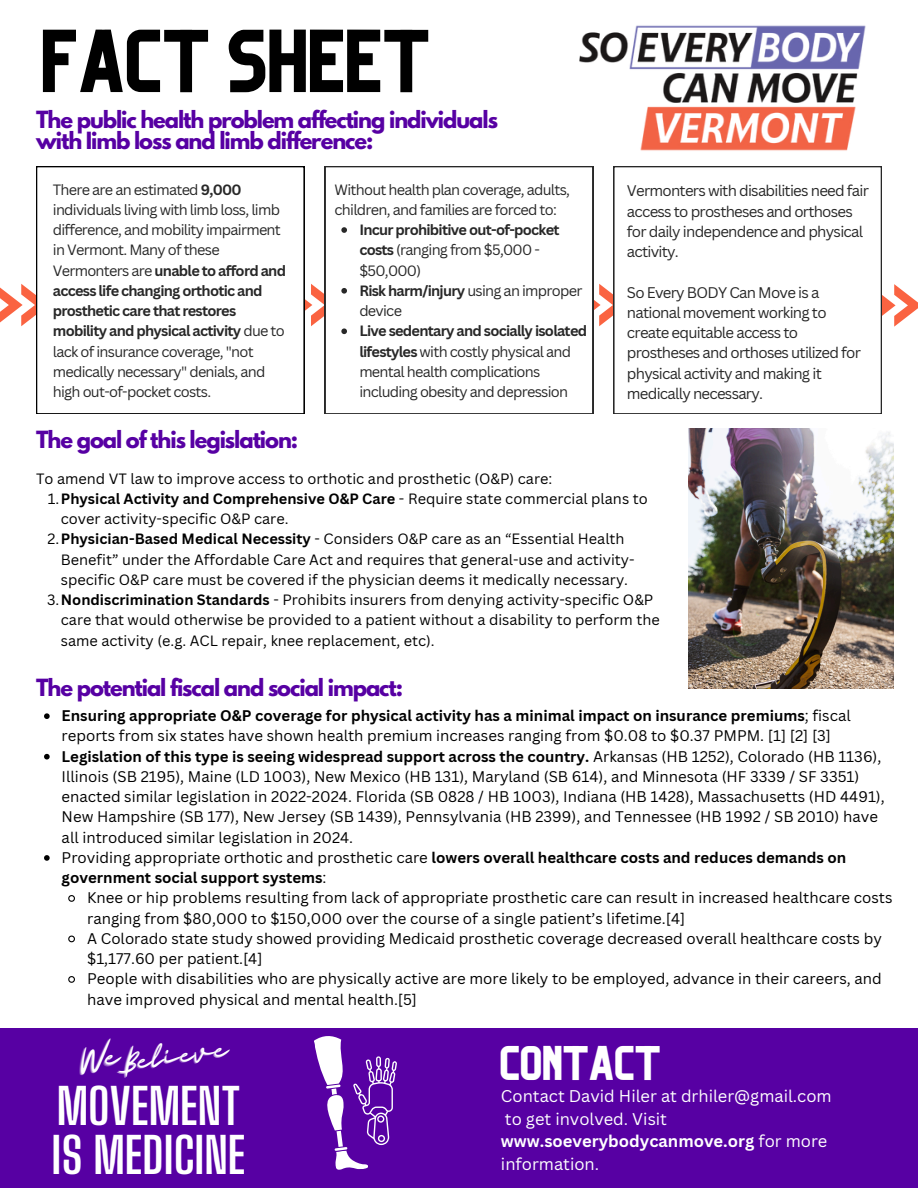
<style>
.page{position:relative;width:918px;height:1188px;background:#fff}
.page>*{position:absolute;margin:0;border:0;box-sizing:border-box;transform-origin:0 0}
.t1{font:82.5px "Organic";color:#000}
.t2{font:700 49.2px/48.9px "Big Shoulders Display";color:#fff}
.t3{font:45px "Organic";color:#fff}
.t4{font:29.4px "Majesty Yandi Designs";color:#fff}
.t5{font:700 21px/21.3px "League Spartan";letter-spacing:-.05em;color:#5700a3}
.t6{font:16.5px/22.5px "Canva Sans";color:#fff}
.t7{font:15px/20.2px "Canva Sans";color:#000}
.t8{font:15px/20.2px "Canva Sans";letter-spacing:-.05em;color:#282828}
.t9{font:700 15px/20.2px "Canva Sans";color:#000}
.t10{font:14.55px/20.2px "Canva Sans";color:#000}
.t11{font:14.55px/20.2px "Canva Sans";letter-spacing:-.05em;color:#282828}
.t12{font:700 14.55px/20.2px "Canva Sans";letter-spacing:-.05em;color:#282828}
.s1{font-weight:700}
.s2{font-weight:400}
</style>
<div class="page">
<svg style="left:0;top:284px;width:36px;height:42px"></svg>
<svg style="left:36px;top:166px;width:269px;height:248px"></svg>
<svg style="left:593px;top:284px;width:20px;height:42px"></svg>
<svg style="left:325px;top:166px;width:268px;height:248px"></svg>
<svg style="left:882px;top:284px;width:36px;height:43px"></svg>
<svg style="left:613px;top:177px;width:269px;height:237px"></svg>
<div style="left:0;top:1028px;width:918px;height:160px;background:#5700a3"></div>
<svg style="left:314px;top:1036px;width:83px;height:134px"></svg>
<img style="left:688px;top:429px;width:206px;height:260px">
<img style="left:547px;top:25px;width:335px;height:152px">
<svg style="left:341px;top:227px;width:6px;height:6px"></svg>
<svg style="left:285px;top:284px;width:80px;height:50px"></svg>
<svg style="left:44px;top:713px;width:6px;height:6px"></svg>
<svg style="left:44px;top:754px;width:6px;height:5px"></svg>
<svg style="left:44px;top:855px;width:6px;height:6px"></svg>
<svg style="left:68px;top:895px;width:7px;height:7px"></svg>
<svg style="left:68px;top:935px;width:7px;height:8px"></svg>
<svg style="left:68px;top:976px;width:7px;height:7px"></svg>
<p class="t1" style="left:43px;top:30px;width:391px">FACT SHEET</p>
<p class="t5" style="left:36px;top:111px;width:463px">The public health problem affecting individuals with Iimb loss and limb difference:</p>
<p class="t11" style="left:53px;top:179px;width:235px">There are an estimated <span class="s1">9,000 </span>individuals living with limb loss, limb difference, and mobility impairment in Vermont. Many of these Vermonters are <span class="s1">unable to afford and access life changing orthotic and prosthetic care that restores mobility and physical activity</span> due to lack of insurance coverage, "not medically necessary" denials, and high out-of-pocket costs.</p>
<h6 class="t5" style="left:36px;top:431px;width:264px">The goal of this legislation:</h6>
<p class="t11" style="left:335px;top:179px;width:237px">Without health plan coverage, adults, children, and families are forced to:</p>
<p class="t12" style="left:359px;top:219px;width:202px">Incur prohibitive out-of-pocket costs <span class="s2">(ranging from $5,000 - $50,000)</span></p>
<p class="t11" style="left:359px;top:280px;width:225px"><span class="s1">Risk harm/injury</span> using an improper device</p>
<p class="t11" style="left:359px;top:321px;width:229px"><span class="s1">Live sedentary and socially isolated lifestyles</span> with costly physical and mental health complications including obesity and depression</p>
<p class="t8" style="left:627px;top:180px;width:244px">Vermonters with disabilities need fair access to prostheses and orthoses for daily independence and physical activity.</p>
<p class="t8" style="left:627px;top:282px;width:236px">So Every BODY Can Move is a national movement working to create equitable access to prostheses and orthoses utilized for physical activity and making it medically necessary.</p>
<p class="t10" style="left:36px;top:468px;width:518px">To amend VT law to improve access to orthotic and prosthetic (O&amp;P) care:</p>
<h1 class="t10" style="left:61px;top:488px;width:588px;text-indent:-13px">1.<span class="s1">Physical Activity and Comprehensive O&amp;P Care</span> - Require state commercial plans to cover activity-specific O&amp;P care.</h1>
<h5 class="t10" style="left:61px;top:529px;width:575px;text-indent:-13px">2.<span class="s1">Physician-Based Medical Necessity</span> - Considers O&amp;P care as an “Essential Health<br>Benefit” under the Affordable Care Act and requires that general-use and activity&shy;specific O&amp;P care must be covered if the physician deems it medically necessary.</h5>
<p class="t10" style="left:61px;top:589px;width:600px;text-indent:-14px">3.<span class="s1">Nondiscrimination Standards</span> - Prohibits insurers from denying activity-specific O&amp;P care that would otherwise be provided to a patient without a disability to perform the same activity (e.g. ACL repair, knee replacement, etc).</p>
<h6 class="t5" style="left:36px;top:680px;width:368px">The potential fiscal and social impact:</h6>
<p class="t7" style="left:62px;top:705px;width:791px"><span class="s1">Ensuring appropriate O&amp;P coverage for physical activity has a minimal impact on insurance premiums</span>; fiscal reports from six states have shown health premium increases ranging from $0.08 to $0.37 PMPM. [1] [2] [3]</p>
<p class="t7" style="left:62px;top:746px;width:825px"><span class="s1">Legislation of this type is seeing widespread support across the country.</span> Arkansas (HB 1252), Colorado (HB 1136), Illinois (SB 2195), Maine (LD 1003), New Mexico (HB 131), Maryland (SB 614), and Minnesota (HF 3339 / SF 3351) enacted similar legislation in 2022-2024. Florida (SB 0828 / HB 1003), Indiana (HB 1428), Massachusetts (HD 4491), New Hampshire (SB 177), New Jersey (SB 1439), Pennsylvania (HB 2399), and Tennessee (HB 1992 / SB 2010) have all introduced similar legislation in 2024.</p>
<p class="t9" style="left:62px;top:847px;width:786px"><span class="s2">Providing appropriate orthotic and prosthetic care</span> lowers overall healthcare costs and reduces demands on government social support systems<span class="s2">:</span></p>
<h5 class="t7" style="left:87px;top:888px;width:807px">Knee or hip problems resulting from lack of appropriate prosthetic care can result in increased healthcare costs ranging from $80,000 to $150,000 over the course of a single patient’s lifetime.[4]</h5>
<p class="t7" style="left:87px;top:928px;width:796px">A Colorado state study showed providing Medicaid prosthetic coverage decreased overall healthcare costs by $1,177.60 per patient.[4]</p>
<p class="t7" style="left:87px;top:969px;width:796px">People with disabilities who are physically active are more likely to be employed, advance in their careers, and have improved physical and mental health.[5]</p>
<p class="t4" style="left:120px;top:1049px;width:110px;rotate:-8deg">Believe</p>
<p class="t2" style="left:52px;top:1081px;width:196px">MOVEMENT<br>IS MEDICINE</p>
<p class="t3" style="left:501px;top:1046px;width:162px">CONTACT</p>
<p class="t6" style="left:501px;top:1084px;width:332px">Contact David Hiler at drhiler@gmail.com to get involved. Visit <span class="s1">www.soeverybodycanmove.org</span> for more information.</p>
</div>
